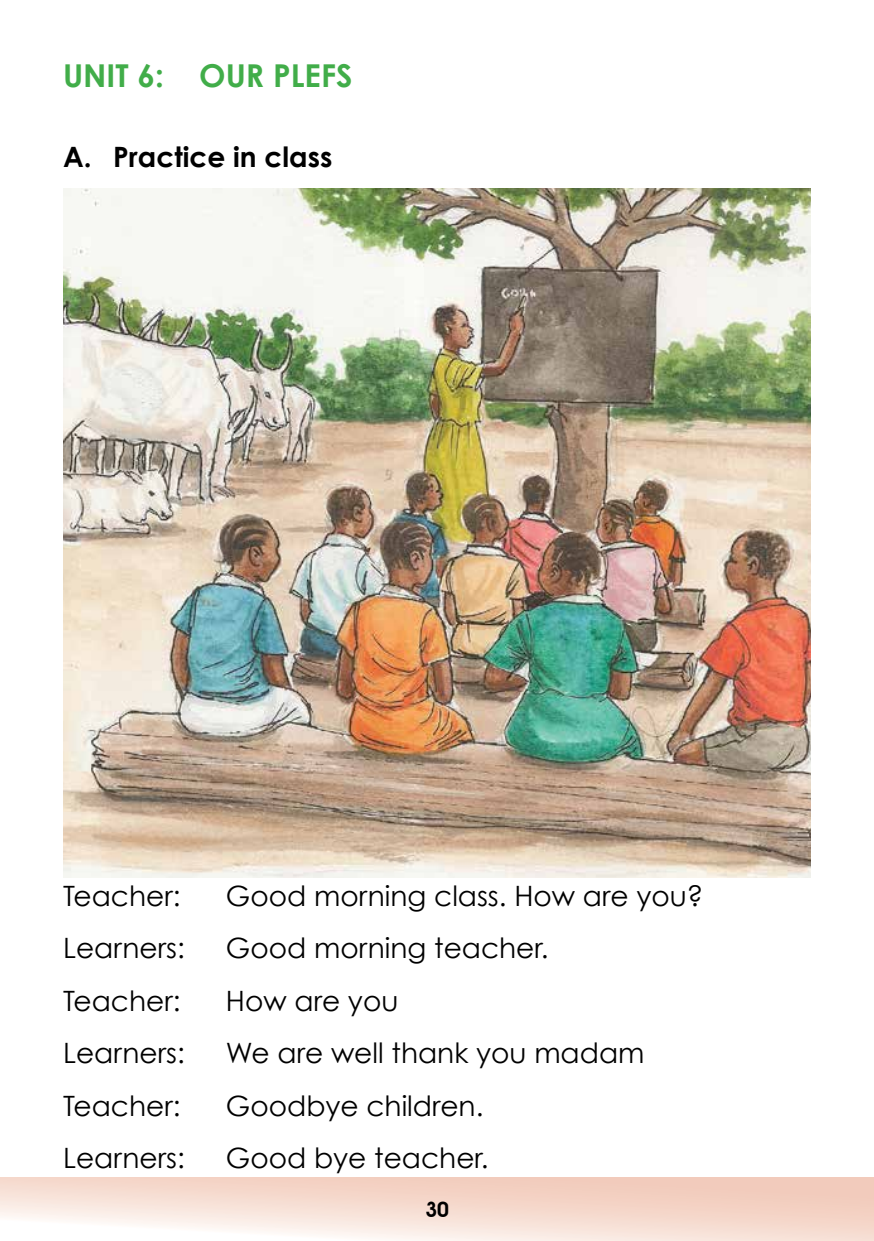
<style>
.page{position:relative;width:874px;height:1241px;background:#fff}
.page>*{position:absolute;margin:0;border:0;box-sizing:border-box;transform-origin:0 0}
.t1{font:700 31.5px "Century Gothic";color:#41ad49}
.t2{font:28px "Century Gothic";color:#000}
.t3{font:700 28px "Century Gothic";color:#000}
.t4{font:600 21px "Avant Garde";color:#000}
</style>
<div class="page">
<svg style="left:0;top:1177px;width:873px;height:63px;background:#f6ded4"></svg>
<img style="left:63px;top:188px;width:747px;height:689px">
<p class="t1" style="left:63px;top:55px;width:291px">UNIT 6: OUR PLEFS</p>
<p class="t3" style="left:63px;top:139px;width:271px">A. Practice in class</p>
<p class="t2" style="left:63px;top:878px;width:119px">Teacher:</p>
<p class="t2" style="left:226px;top:878px;width:478px">Good morning class. How are you?</p>
<p class="t2" style="left:63px;top:930px;width:123px">Learners:</p>
<p class="t2" style="left:226px;top:930px;width:324px">Good morning teacher.</p>
<p class="t2" style="left:63px;top:983px;width:119px">Teacher:</p>
<p class="t2" style="left:226px;top:983px;width:174px">How are you</p>
<p class="t2" style="left:63px;top:1035px;width:123px">Learners:</p>
<p class="t2" style="left:226px;top:1035px;width:420px">We are well thank you madam</p>
<p class="t2" style="left:63px;top:1088px;width:119px">Teacher:</p>
<p class="t2" style="left:226px;top:1088px;width:259px">Goodbye children.</p>
<p class="t2" style="left:63px;top:1140px;width:123px">Learners:</p>
<p class="t2" style="left:226px;top:1140px;width:264px">Good bye teacher.</p>
<p class="t4" style="left:425px;top:1196px;width:25px">30</p>
</div>
